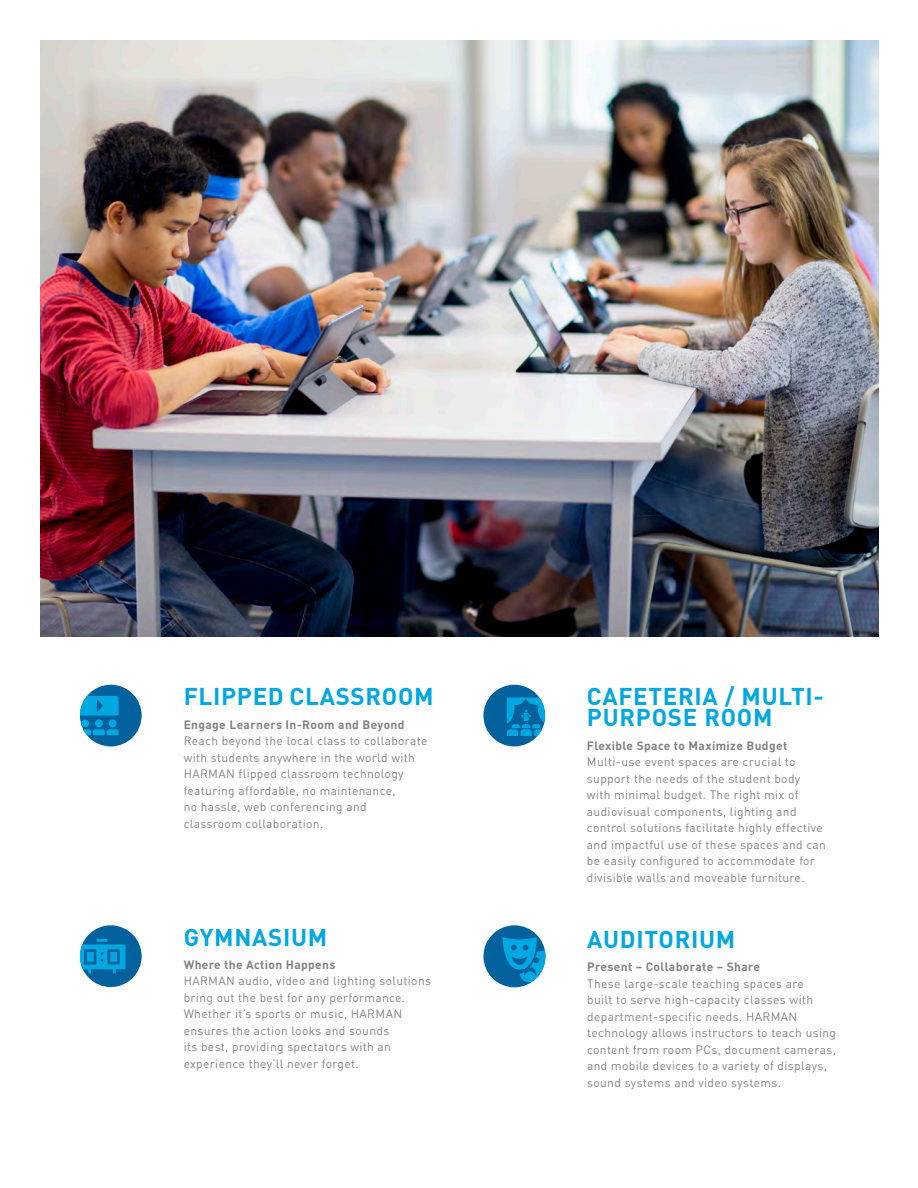
<style>
.page{position:relative;width:918px;height:1188px;background:#fff}
.page>*{position:absolute;margin:0;border:0;box-sizing:border-box;transform-origin:0 0}
.t1{font:700 24px/21px "DIN";letter-spacing:.03em;color:#00a8e1}
.t2{font:12px/16.5px "DIN";letter-spacing:.03em;color:#808285}
.t3{font:700 12px "DIN";letter-spacing:.03em;color:#808285}
</style>
<div class="page">
<img style="left:40px;top:40px;width:838px;height:596px">
<div style="left:483px;top:925px;width:62px;height:62px;background:#00619c;border-radius:50%"></div>
<svg style="left:503px;top:937px;width:42px;height:45px"></svg>
<div style="left:80px;top:685px;width:62px;height:61px;background:#00619c;border-radius:50%"></div>
<svg style="left:80px;top:696px;width:39px;height:39px"></svg>
<div style="left:80px;top:925px;width:62px;height:62px;background:#00619c;border-radius:50%"></div>
<svg style="left:80px;top:939px;width:45px;height:34px"></svg>
<div style="left:483px;top:685px;width:62px;height:61px;background:#00619c;border-radius:50%"></div>
<svg style="left:507px;top:697px;width:38px;height:39px"></svg>
<p class="t1" style="left:184px;top:685px;width:252px">FLIPPED CLASSROOM</p>
<p class="t3" style="left:184px;top:716px;width:222px">Engage Learners In-Room and Beyond</p>
<p class="t2" style="left:184px;top:732px;width:245px">Reach beyond the local class to collaborate with students anywhere in the world with HARMAN flipped classroom technology featuring affordable, no maintenance,<br>no hassle, web conferencing and classroom collaboration.</p>
<p class="t1" style="left:184px;top:925px;width:145px">GYMNASIUM</p>
<p class="t3" style="left:184px;top:957px;width:153px">Where the Action Happens</p>
<p class="t2" style="left:184px;top:972px;width:249px">HARMAN audio, video and lighting solutions bring out the best for any performance.<br>Whether it’s sports or music, HARMAN ensures the action looks and sounds<br>its best, providing spectators with an experience they’ll never forget.</p>
<p class="t1" style="left:587px;top:685px;width:238px">CAFETERIA / MULTI-<br>PURPOSE ROOM</p>
<p class="t3" style="left:587px;top:737px;width:202px">Flexible Space to Maximize Budget</p>
<p class="t2" style="left:587px;top:753px;width:241px">Multi-use event spaces are crucial to support the needs of the student body with minimal budget. The right mix of audiovisual components, lighting and control solutions facilitate highly effective and impactful use of these spaces and can be easily configured to accommodate for divisible walls and moveable furniture.</p>
<p class="t1" style="left:587px;top:928px;width:150px">AUDITORIUM</p>
<p class="t3" style="left:587px;top:959px;width:175px">Present – Collaborate – Share</p>
<p class="t2" style="left:587px;top:975px;width:250px">These large-scale teaching spaces are<br>built to serve high-capacity classes with department-specific needs. HARMAN technology allows instructors to teach using content from room PCs, document cameras, and mobile devices to a variety of displays, sound systems and video systems.</p>
</div>
